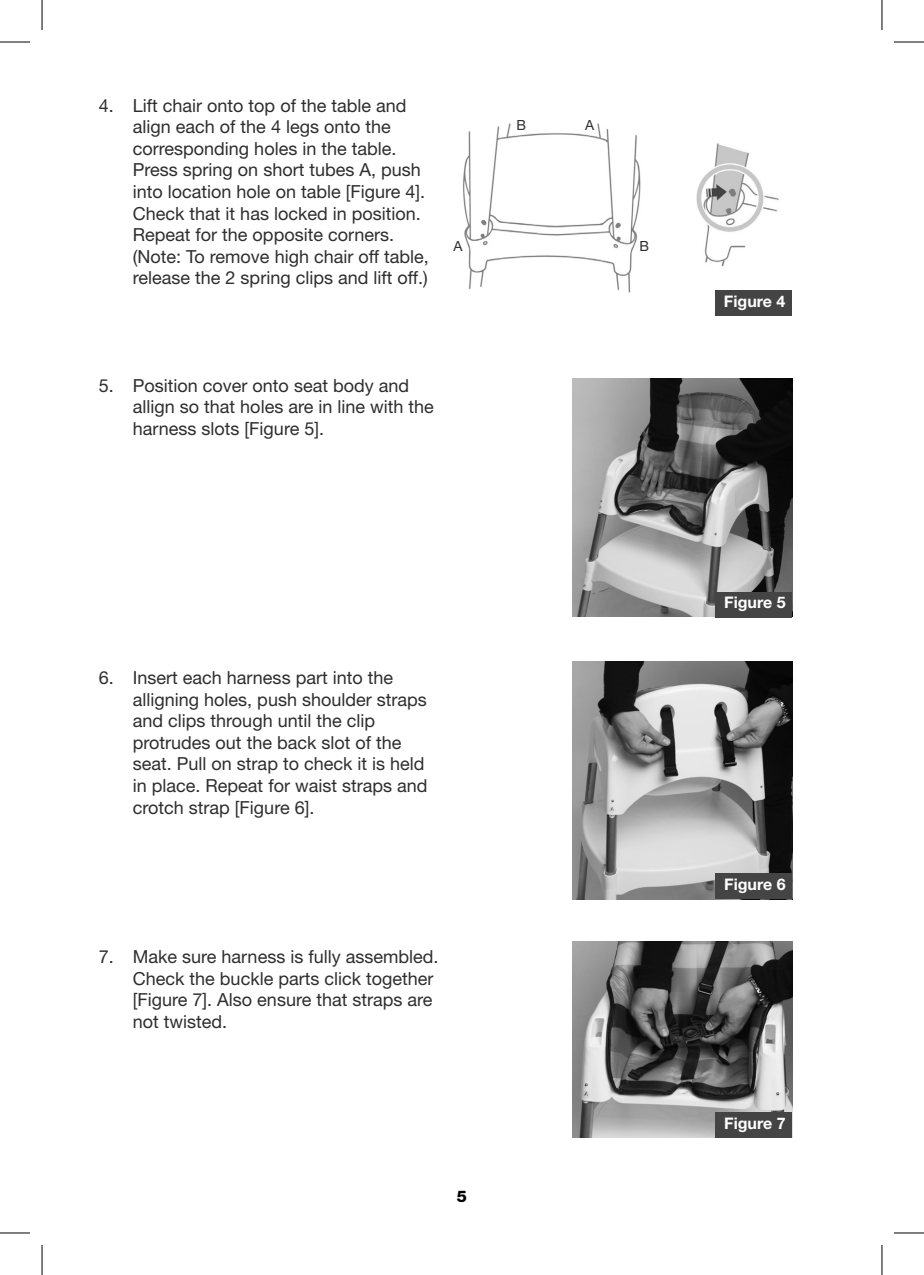
<style>
.page{position:relative;width:924px;height:1275px;background:#fff}
.page>*{position:absolute;margin:0;border:0;box-sizing:border-box;transform-origin:0 0}
.t1{font:18px/21.6px "Helvetica Neue LT Std";color:#2e2e2e}
.t2{font:700 16px "Helvetica Neue LT Std";color:#fff}
.t3{font:800 16px "Helvetica Neue LT Std";color:#000}
.t4{font:14px "Helvetica Neue LT Std";color:#2e2e2e}
</style>
<div class="page">
<img style="left:572px;top:379px;width:220px;height:237px">
<img style="left:463px;top:123px;width:323px;height:170px">
<div style="left:714px;top:291px;width:77px;height:25px;background:#444"></div>
<div style="left:715px;top:592px;width:76px;height:25px;background:#444"></div>
<img style="left:572px;top:661px;width:220px;height:238px">
<div style="left:715px;top:873px;width:76px;height:26px;background:#444"></div>
<img style="left:572px;top:941px;width:220px;height:196px">
<div style="left:715px;top:1112px;width:76px;height:25px;background:#444"></div>
<hr style="left:0;top:42px;width:30px;height:1px;background:#000">
<hr style="left:893px;top:42px;width:30px;height:1px;background:#000">
<hr style="left:0;top:1232px;width:30px;height:1px;background:#000">
<hr style="left:893px;top:1232px;width:30px;height:1px;background:#000">
<hr style="left:42px;top:0;width:1px;height:30px;background:#000">
<hr style="left:42px;top:1245px;width:1px;height:30px;background:#000">
<hr style="left:881px;top:0;width:1px;height:30px;background:#000">
<hr style="left:881px;top:1245px;width:1px;height:30px;background:#000">
<p class="t1" style="left:133px;top:96px;width:297px;text-indent:-34px">4. Lift chair onto top of the table and align each of the 4 legs onto the corresponding holes in the table.<br>Press spring on short tubes A, push into location hole on table [Figure 4].<br>Check that it has locked in position.<br>Repeat for the opposite corners. (Note: To remove high chair off table, release the 2 spring clips and lift off.)</p>
<p class="t4" style="left:516px;top:120px;width:11px">B</p>
<p class="t4" style="left:585px;top:120px;width:11px">A</p>
<p class="t4" style="left:453px;top:241px;width:11px">A</p>
<p class="t4" style="left:639px;top:241px;width:11px">B</p>
<p class="t1" style="left:133px;top:376px;width:302px;text-indent:-34px">5. Position cover onto seat body and allign so that holes are in line with the harness slots [Figure 5].</p>
<p class="t1" style="left:133px;top:668px;width:296px;text-indent:-34px">6. Insert each harness part into the alligning holes, push shoulder straps and clips through until the clip protrudes out the back slot of the seat. Pull on strap to check it is held in place. Repeat for waist straps and crotch strap [Figure 6].</p>
<p class="t1" style="left:133px;top:947px;width:307px;text-indent:-34px">7. Make sure harness is fully assembled.<br>Check the buckle parts click together [Figure 7]. Also ensure that straps are not twisted.</p>
<p class="t3" style="left:456px;top:1190px;width:12px">5</p>
<p class="t2" style="left:723px;top:295px;width:63px">Figure 4</p>
<p class="t2" style="left:723px;top:597px;width:63px">Figure 5</p>
<p class="t2" style="left:723px;top:878px;width:63px">Figure 6</p>
<p class="t2" style="left:723px;top:1117px;width:63px">Figure 7</p>
</div>
